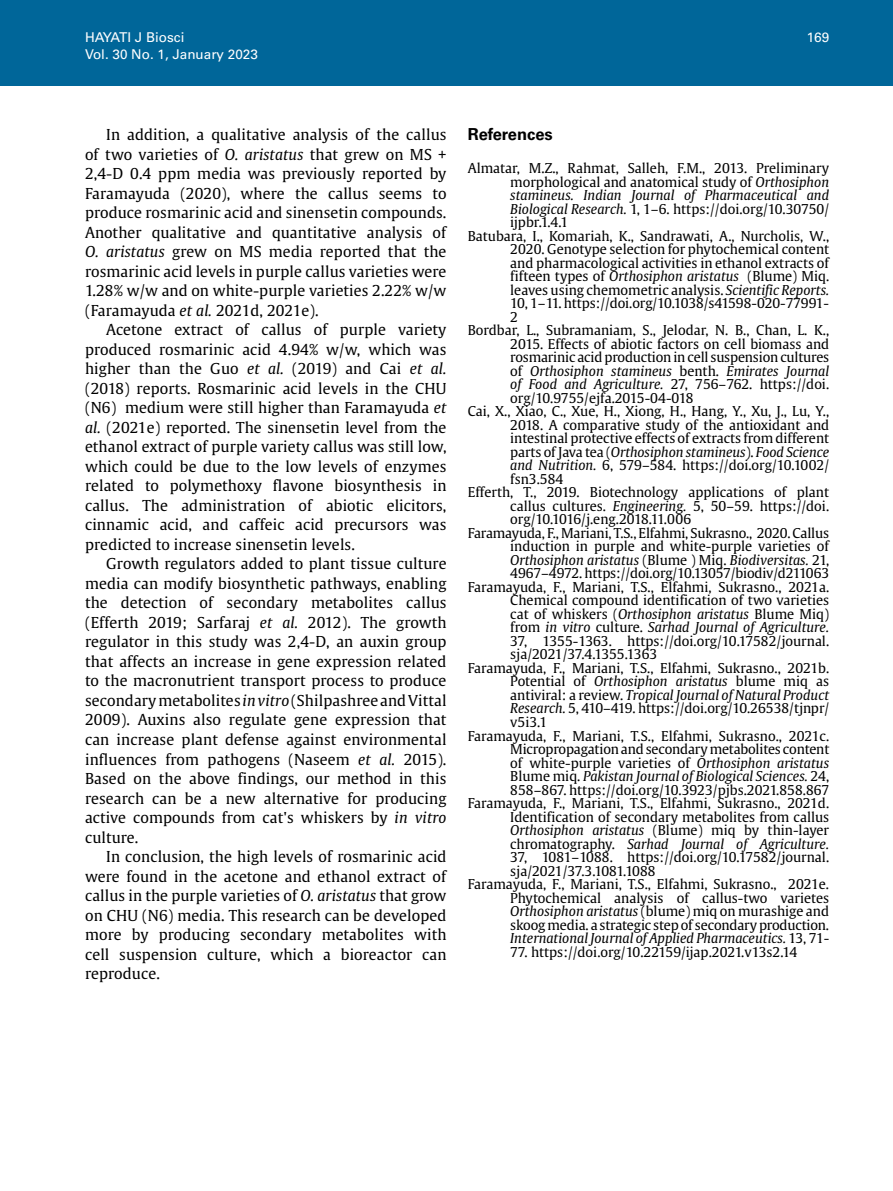
<style>
.page{position:relative;width:893px;height:1191px;background:#fff}
.page>*{position:absolute;margin:0;border:0;box-sizing:border-box;transform-origin:0 0}
.t1{font:700 16.5px "Univers LT Std";color:#000}
.t2{font:15px/19.5px "Gulliver";letter-spacing:.005em;color:#000;text-align:justify}
.t3{font:13.5px "Gulliver";color:#000}
.t4{font:italic 13.5px "Gulliver";color:#000}
.t5{font:13.5px "Univers LT Std";color:#fff}
.t6{font:13.5px "Gulliver";letter-spacing:-.02em;color:#000}
.s1{font-style:italic}
.s2{font-style:normal}
</style>
<div class="page">
<div style="left:0;top:0;width:893px;height:85px;background:#069"></div>
<p class="t5" style="left:85px;top:30px;width:101px">HAYATI J Biosci</p>
<p class="t5" style="left:807px;top:30px;width:24px">169</p>
<p class="t5" style="left:85px;top:46px;width:174px">Vol. 30 No. 1, January 2023</p>
<p class="t2" style="left:85px;top:125px;width:363px;text-indent:21px">In addition, a qualitative analysis of the callus of two varieties of <span class="s1">O. aristatus</span> that grew on MS + 2,4-D 0.4 ppm media was previously reported by Faramayuda (2020), where the callus seems to produce rosmarinic acid and sinensetin compounds.<br>Another qualitative and quantitative analysis of <span class="s1">O. aristatus</span> grew on MS media reported that the rosmarinic acid levels in purple callus varieties were 1.28% w/w and on white-purple varieties 2.22% w/w (Faramayuda <span class="s1">et al.</span> 2021d, 2021e).</p>
<p class="t2" style="left:85px;top:320px;width:363px;text-indent:21px">Acetone extract of callus of purple variety produced rosmarinic acid 4.94% w/w, which was higher than the Guo <span class="s1">et al.</span> (2019) and Cai <span class="s1">et al. </span>(2018) reports. Rosmarinic acid levels in the CHU (N6) medium were still higher than Faramayuda <span class="s1">et al.</span> (2021e) reported. The sinensetin level from the ethanol extract of purple variety callus was still low, which could be due to the low levels of enzymes related to polymethoxy flavone biosynthesis in callus. The administration of abiotic elicitors, cinnamic acid, and caffeic acid precursors was predicted to increase sinensetin levels.</p>
<p class="t2" style="left:85px;top:554px;width:363px;text-indent:21px">Growth regulators added to plant tissue culture media can modify biosynthetic pathways, enabling the detection of secondary metabolites callus (Efferth 2019; Sarfaraj <span class="s1">et al.</span> 2012). The growth regulator in this study was 2,4-D, an auxin group that affects an increase in gene expression related to the macronutrient transport process to produce secondary metabolites <span class="s1">in vitro</span> (Shilpashree and Vittal 2009). Auxins also regulate gene expression that can increase plant defense against environmental influences from pathogens (Naseem <span class="s1">et al.</span> 2015).<br>Based on the above findings, our method in this research can be a new alternative for producing active compounds from cat's whiskers by <span class="s1">in vitro </span>culture.</p>
<p class="t2" style="left:85px;top:846px;width:363px;text-indent:21px">In conclusion, the high levels of rosmarinic acid were found in the acetone and ethanol extract of callus in the purple varieties of <span class="s1">O. aristatus</span> that grow on CHU (N6) media. This research can be developed more by producing secondary metabolites with cell suspension culture, which a bioreactor can reproduce.</p>
<p class="t1" style="left:468px;top:125px;width:87px">References</p>
<p class="t3" style="left:468px;top:160px;width:363px">Almatar, M.Z., Rahmat, Salleh, F.M., 2013. Preliminary</p>
<p class="t3" style="left:510px;top:173px;width:320px">morphological and anatomical study of <span class="s1">Orthosiphon</span></p>
<p class="t4" style="left:510px;top:187px;width:320px">stamineus. Indian Journal of Pharmaceutical and</p>
<p class="t3" style="left:510px;top:200px;width:320px"><span class="s1">Biological Research.</span> 1, 1–6. https://doi.org/10.30750/</p>
<p class="t3" style="left:510px;top:214px;width:60px">ijpbr.1.4.1</p>
<p class="t3" style="left:468px;top:227px;width:363px">Batubara, I., Komariah, K., Sandrawati, A., Nurcholis, W.,</p>
<p class="t3" style="left:510px;top:241px;width:320px">2020. Genotype selection for phytochemical content</p>
<p class="t3" style="left:510px;top:254px;width:320px">and pharmacological activities in ethanol extracts of</p>
<p class="t3" style="left:510px;top:268px;width:320px">fifteen types of <span class="s1">Orthosiphon aristatus</span> (Blume) Miq.</p>
<p class="t3" style="left:510px;top:281px;width:320px">leaves using chemometric analysis. <span class="s1">Scientific Reports.</span></p>
<p class="t3" style="left:510px;top:295px;width:320px">10, 1–11. https://doi.org/10.1038/s41598-020-77991-</p>
<p class="t3" style="left:510px;top:308px;width:9px">2</p>
<p class="t3" style="left:468px;top:322px;width:363px">Bordbar, L., Subramaniam, S., Jelodar, N. B., Chan, L. K.,</p>
<p class="t3" style="left:510px;top:335px;width:320px">2015. Effects of abiotic factors on cell biomass and</p>
<p class="t3" style="left:510px;top:349px;width:321px">rosmarinic acid production in cell suspension cultures</p>
<p class="t4" style="left:510px;top:363px;width:320px"><span class="s2">of</span> Orthosiphon stamineus <span class="s2">benth.</span> Emirates Journal</p>
<p class="t3" style="left:510px;top:376px;width:320px"><span class="s1">of Food and Agriculture.</span> 27, 756–762. https://doi.</p>
<p class="t3" style="left:510px;top:389px;width:185px">org/10.9755/ejfa.2015-04-018</p>
<p class="t3" style="left:468px;top:403px;width:363px">Cai, X., Xiao, C., Xue, H., Xiong, H., Hang, Y., Xu, J., Lu, Y.,</p>
<p class="t3" style="left:510px;top:416px;width:320px">2018. A comparative study of the antioxidant and</p>
<p class="t3" style="left:510px;top:430px;width:320px">intestinal protective effects of extracts from different</p>
<p class="t4" style="left:510px;top:444px;width:320px"><span class="s2">parts of Java tea (</span>Orthosiphon stamineus<span class="s2">).</span> Food Science</p>
<p class="t3" style="left:510px;top:457px;width:320px"><span class="s1">and Nutrition.</span> 6, 579–584. https://doi.org/10.1002/</p>
<p class="t3" style="left:510px;top:470px;width:54px">fsn3.584</p>
<p class="t3" style="left:468px;top:484px;width:363px">Efferth, T., 2019. Biotechnology applications of plant</p>
<p class="t3" style="left:510px;top:497px;width:320px">callus cultures. <span class="s1">Engineering.</span> 5, 50–59. https://doi.</p>
<p class="t6" style="left:510px;top:511px;width:182px">org/10.1016/j.eng.2018.11.006</p>
<p class="t3" style="left:468px;top:524px;width:363px">Faramayuda, F., Mariani, T.S., Elfahmi, Sukrasno., 2020. Callus</p>
<p class="t3" style="left:510px;top:538px;width:320px">induction in purple and white-purple varieties of</p>
<p class="t4" style="left:510px;top:552px;width:320px">Orthosiphon aristatus <span class="s2">(Blume ) Miq.</span> Biodiversitas. <span class="s2">21,</span></p>
<p class="t3" style="left:510px;top:565px;width:321px">4967–4972. https://doi.org/10.13057/biodiv/d211063</p>
<p class="t3" style="left:468px;top:578px;width:363px">Faramayuda, F., Mariani, T.S., Elfahmi, Sukrasno., 2021a.</p>
<p class="t3" style="left:510px;top:592px;width:320px">Chemical compound identification of two varieties</p>
<p class="t3" style="left:510px;top:605px;width:320px">cat of whiskers (<span class="s1">Orthosiphon aristatus</span> Blume Miq)</p>
<p class="t4" style="left:510px;top:619px;width:320px"><span class="s2">from</span> in vitro <span class="s2">culture.</span> Sarhad Journal of Agriculture.</p>
<p class="t3" style="left:510px;top:632px;width:320px">37, 1355-1363. https://doi.org/10.17582/journal.</p>
<p class="t3" style="left:510px;top:646px;width:149px">sja/2021/37.4.1355.1363</p>
<p class="t3" style="left:468px;top:659px;width:363px">Faramayuda, F., Mariani, T.S., Elfahmi, Sukrasno., 2021b.</p>
<p class="t3" style="left:510px;top:673px;width:320px">Potential of <span class="s1">Orthosiphon aristatus</span> blume miq as</p>
<p class="t4" style="left:510px;top:687px;width:320px"><span class="s2">antiviral: a review.</span> Tropical Journal of Natural Product</p>
<p class="t3" style="left:510px;top:700px;width:320px"><span class="s1">Research.</span> 5, 410–419. https://doi.org/10.26538/tjnpr/</p>
<p class="t3" style="left:510px;top:713px;width:38px">v5i3.1</p>
<p class="t3" style="left:468px;top:727px;width:363px">Faramayuda, F., Mariani, T.S., Elfahmi, Sukrasno., 2021c.</p>
<p class="t3" style="left:510px;top:740px;width:321px">Micropropagation and secondary metabolites content</p>
<p class="t3" style="left:510px;top:754px;width:320px">of white-purple varieties of <span class="s1">Orthosiphon aristatus</span></p>
<p class="t4" style="left:510px;top:768px;width:320px"><span class="s2">Blume miq.</span> Pakistan Journal of Biological Sciences. <span class="s2">24,</span></p>
<p class="t3" style="left:510px;top:781px;width:321px">858–867. https://doi.org/10.3923/pjbs.2021.858.867</p>
<p class="t3" style="left:468px;top:794px;width:363px">Faramayuda, F., Mariani, T.S., Elfahmi, Sukrasno., 2021d.</p>
<p class="t3" style="left:510px;top:808px;width:320px">Identification of secondary metabolites from callus</p>
<p class="t3" style="left:510px;top:821px;width:320px"><span class="s1">Orthosiphon aristatus</span> (Blume) miq by thin-layer</p>
<p class="t4" style="left:510px;top:835px;width:320px"><span class="s2">chromatography.</span> Sarhad Journal of Agriculture.</p>
<p class="t3" style="left:510px;top:848px;width:320px">37, 1081–1088. https://doi.org/10.17582/journal.</p>
<p class="t3" style="left:510px;top:862px;width:147px">sja/2021/37.3.1081.1088</p>
<p class="t3" style="left:468px;top:875px;width:363px">Faramayuda, F., Mariani, T.S., Elfahmi, Sukrasno., 2021e.</p>
<p class="t3" style="left:510px;top:889px;width:320px">Phytochemical analysis of callus-two varietes</p>
<p class="t3" style="left:510px;top:902px;width:320px"><span class="s1">Orthosiphon aristatus</span> (blume) miq on murashige and</p>
<p class="t3" style="left:510px;top:916px;width:320px">skoog media. a strategic step of secondary production.</p>
<p class="t4" style="left:510px;top:930px;width:321px">International Journal of Applied Pharmaceutics. <span class="s2">13, 71-</span></p>
<p class="t3" style="left:510px;top:943px;width:288px">77. https://doi.org/10.22159/ijap.2021.v13s2.14</p>
</div>
